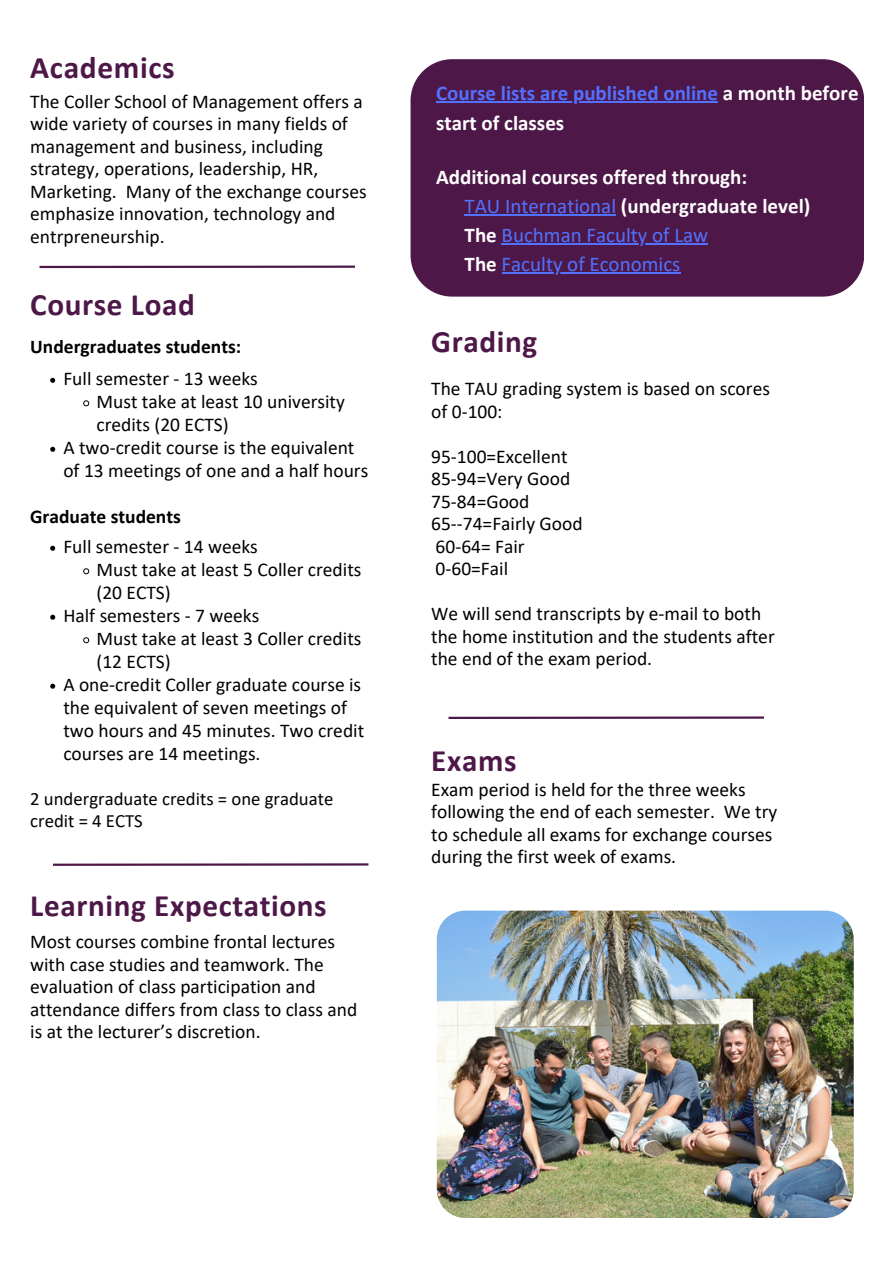
<style>
.page{position:relative;width:893px;height:1264px;background:#fff}
.page>*{position:absolute;margin:0;border:0;box-sizing:border-box;transform-origin:0 0}
.t1{font:700 31.5px "Calibri";letter-spacing:.02em;color:#4d1848}
.t2{font:700 31.2px "Calibri";letter-spacing:.02em;color:#4d1848}
.t3{font:700 21px "Calibri";color:#fff}
.t4{font:700 21px/29.2px "Calibri";color:#5271ff}
.t5{font:21px "Calibri";color:#5271ff}
.t6{font:19.5px/22.5px "Calibri";color:#000001}
.t7{font:700 19.5px "Calibri";color:#000001}
.t8{font:18.75px/22px "Calibri";color:#000001}
.s1{color:#fff}
.s2{font-weight:400;color:#5271ff}
.s3{font-weight:700;color:#fff}
</style>
<div class="page">
<hr style="left:39px;top:265px;width:316px;height:3px;background:#4d1848">
<svg style="left:50px;top:378px;width:5px;height:5px"></svg>
<svg style="left:83px;top:400px;width:6px;height:6px"></svg>
<svg style="left:50px;top:447px;width:5px;height:5px"></svg>
<svg style="left:50px;top:546px;width:5px;height:5px"></svg>
<svg style="left:83px;top:568px;width:6px;height:6px"></svg>
<svg style="left:50px;top:614px;width:5px;height:5px"></svg>
<svg style="left:83px;top:637px;width:6px;height:6px"></svg>
<svg style="left:50px;top:683px;width:5px;height:5px"></svg>
<hr style="left:53px;top:863px;width:315px;height:2px;background:#4d1848">
<hr style="left:448px;top:716px;width:315px;height:3px;background:#4d1848">
<div style="left:410px;top:59px;width:454px;height:237px;background:#4d1848"></div>
<hr style="left:436px;top:102px;width:282px;height:1px;background:#5271ff">
<hr style="left:464px;top:214px;width:152px;height:1px;background:#5271ff">
<hr style="left:501px;top:243px;width:207px;height:1px;background:#5271ff">
<hr style="left:501px;top:272px;width:179px;height:2px;background:#5271ff">
<img style="left:436px;top:910px;width:418px;height:308px">
<p class="t1" style="left:30px;top:55px;width:146px">Academics</p>
<p class="t6" style="left:30px;top:92px;width:338px">The Coller School of Management offers a wide variety of courses in many fields of management and business, including strategy, operations, leadership, HR, Marketing. Many of the exchange courses emphasize innovation, technology and entrpreneurship.</p>
<p class="t2" style="left:30px;top:292px;width:166px">Course Load</p>
<p class="t7" style="left:30px;top:338px;width:212px">Undergraduates students:</p>
<p class="t6" style="left:63px;top:369px;width:196px">Full semester - 13 weeks</p>
<p class="t6" style="left:96px;top:391px;width:250px;line-height:23px">Must take at least 10 university credits (20 ECTS)</p>
<p class="t6" style="left:63px;top:437px;width:306px;line-height:23px">A two-credit course is the equivalent of 13 meetings of one and a half hours</p>
<p class="t7" style="left:30px;top:508px;width:152px">Graduate students</p>
<p class="t6" style="left:63px;top:536px;width:196px">Full semester - 14 weeks</p>
<p class="t6" style="left:96px;top:559px;width:266px;line-height:23px">Must take at least 5 Coller credits (20 ECTS)</p>
<p class="t6" style="left:63px;top:605px;width:197px">Half semesters - 7 weeks</p>
<p class="t6" style="left:96px;top:628px;width:266px;line-height:23px">Must take at least 3 Coller credits (12 ECTS)</p>
<p class="t6" style="left:63px;top:674px;width:302px;line-height:23px">A one-credit Coller graduate course is the equivalent of seven meetings of two hours and 45 minutes. Two credit courses are 14 meetings.</p>
<p class="t8" style="left:30px;top:789px;width:304px">2 undergraduate credits = one graduate credit = 4 ECTS</p>
<p class="t2" style="left:30px;top:892px;width:298px">Learning Expectations</p>
<p class="t6" style="left:30px;top:932px;width:328px">Most courses combine frontal lectures with case studies and teamwork. The evaluation of class participation and attendance differs from class to class and is at the lecturer’s discretion.</p>
<p class="t4" style="left:436px;top:81px;width:424px">Course lists are published online <span class="s1">a month before start of classes</span></p>
<p class="t3" style="left:436px;top:168px;width:312px">Additional courses offered through:</p>
<p class="t3" style="left:464px;top:197px;width:347px"><span class="s2">TAU International</span> (undergraduate level)</p>
<p class="t5" style="left:464px;top:226px;width:245px"><span class="s3">The</span> Buchman Faculty of Law</p>
<p class="t5" style="left:464px;top:256px;width:217px"><span class="s3">The</span> Faculty of Economics</p>
<p class="t2" style="left:431px;top:328px;width:107px">Grading</p>
<p class="t6" style="left:431px;top:379px;width:340px">The TAU grading system is based on scores of 0-100:</p>
<p class="t6" style="left:431px;top:446px;width:138px">95-100=Excellent</p>
<p class="t6" style="left:431px;top:469px;width:140px">85-94=Very Good</p>
<p class="t6" style="left:431px;top:491px;width:100px">75-84=Good</p>
<p class="t6" style="left:431px;top:514px;width:153px">65--74=Fairly Good</p>
<p class="t6" style="left:435px;top:536px;width:91px">60-64= Fair</p>
<p class="t6" style="left:435px;top:559px;width:74px">0-60=Fail</p>
<p class="t6" style="left:431px;top:604px;width:345px">We will send transcripts by e-mail to both the home institution and the students after the end of the exam period.</p>
<p class="t2" style="left:431px;top:747px;width:87px">Exams</p>
<p class="t6" style="left:431px;top:779px;width:348px">Exam period is held for the three weeks following the end of each semester. We try to schedule all exams for exchange courses during the first week of exams.</p>
</div>
